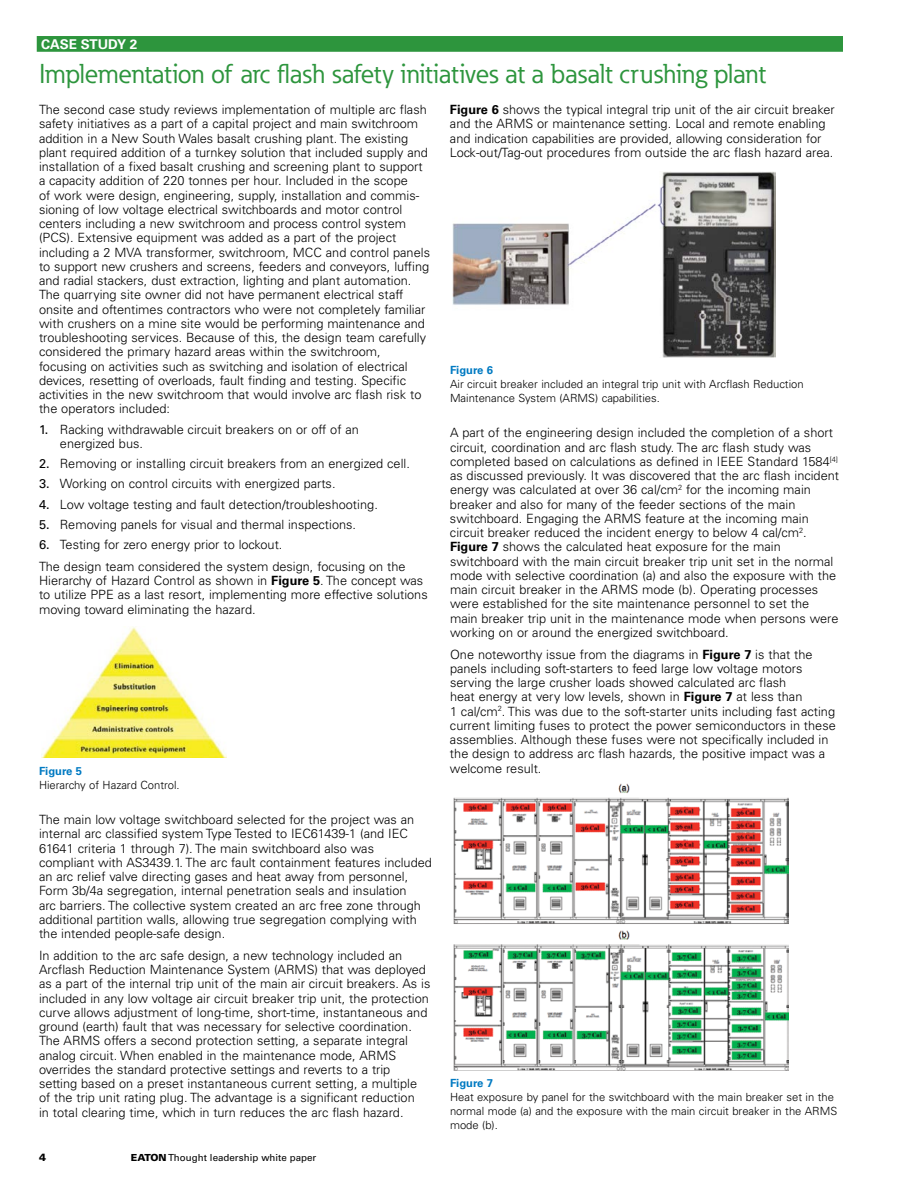
<style>
.page{position:relative;width:918px;height:1188px;background:#fff}
.page>*{position:absolute;margin:0;border:0;box-sizing:border-box;transform-origin:0 0}
.t1{font:27px "Eaton";color:#2d953d}
.t2{font:700 13.5px "Univers LT Std";color:#fff}
.t3{font:300 12.75px/14.2px "Univers LT Std";color:#000}
.t4{font:300 11.25px/13.8px "Univers LT Std";color:#000}
.t5{font:700 11.25px "Univers LT Std";color:#007ac2}
.t6{font:900 10.5px "Univers LT Std";color:#000}
.t7{font:9.75px "Univers LT Std";color:#000}
.s1{font-weight:400}
.s2{font-weight:700}
.s3{font-weight:900}
</style>
<div class="page">
<div style="left:37px;top:36px;width:806px;height:16px;background:#2d953d"></div>
<img style="left:42px;top:627px;width:184px;height:131px">
<img style="left:453px;top:171px;width:323px;height:186px">
<img style="left:453px;top:784px;width:336px;height:286px">
<p class="t2" style="left:41px;top:36px;width:98px">CASE STUDY 2</p>
<h1 class="t1" style="left:39px;top:57px;width:728px">Implementation of arc flash safety initiatives at a basalt crushing plant</h1>
<p class="t3" style="left:39px;top:102px;width:393px">The second case study reviews implementation of multiple arc flash safety initiatives as a part of a capital project and main switchroom addition in a New South Wales basalt crushing plant. The existing plant required addition of a turnkey solution that included supply and installation of a fixed basalt crushing and screening plant to support a capacity addition of 220 tonnes per hour. Included in the scope<br>of work were design, engineering, supply, installation and commis&shy;sioning of low voltage electrical switchboards and motor control centers including a new switchroom and process control system (PCS). Extensive equipment was added as a part of the project including a 2 MVA transformer, switchroom, MCC and control panels to support new crushers and screens, feeders and conveyors, luffing and radial stackers, dust extraction, lighting and plant automation.<br>The quarrying site owner did not have permanent electrical staff onsite and oftentimes contractors who were not completely familiar with crushers on a mine site would be performing maintenance and troubleshooting services. Because of this, the design team carefully considered the primary hazard areas within the switchroom, focusing on activities such as switching and isolation of electrical devices, resetting of overloads, fault finding and testing. Specific activities in the new switchroom that would involve arc flash risk to the operators included:</p>
<p class="t3" style="left:60px;top:422px;width:301px;text-indent:-21px"><span class="s1">1.</span> Racking withdrawable circuit breakers on or off of an energized bus.</p>
<p class="t3" style="left:39px;top:456px;width:372px"><span class="s1">2.</span> Removing or installing circuit breakers from an energized cell.</p>
<p class="t3" style="left:39px;top:477px;width:298px"><span class="s1">3.</span> Working on control circuits with energized parts.</p>
<p class="t3" style="left:39px;top:497px;width:340px"><span class="s1">4.</span> Low voltage testing and fault detection/troubleshooting.</p>
<p class="t3" style="left:39px;top:517px;width:319px"><span class="s1">5.</span> Removing panels for visual and thermal inspections.</p>
<p class="t3" style="left:39px;top:534px;width:368px;line-height:21.8px"><span class="s1">6.</span> Testing for zero energy prior to lockout.<br>The design team considered the system design, focusing on the</p>
<p class="t3" style="left:39px;top:573px;width:390px">Hierarchy of Hazard Control as shown in <span class="s2">Figure 5</span>. The concept was to utilize PPE as a last resort, implementing more effective solutions moving toward eliminating the hazard.</p>
<p class="t3" style="left:450px;top:102px;width:386px"><span class="s2">Figure 6</span> shows the typical integral trip unit of the air circuit breaker and the ARMS or maintenance setting. Local and remote enabling and indication capabilities are provided, allowing consideration for Lock-out/Tag-out procedures from outside the arc flash hazard area.</p>
<p class="t5" style="left:450px;top:364px;width:45px">Figure 6</p>
<p class="t4" style="left:450px;top:377px;width:355px">Air circuit breaker included an integral trip unit with Arcflash Reduction<br>Maintenance System (ARMS) capabilities.</p>
<p class="t3" style="left:450px;top:426px;width:391px">A part of the engineering design included the completion of a short circuit, coordination and arc flash study. The arc flash study was completed based on calculations as defined in IEEE Standard 1584<sup>[4] </sup>as discussed previously. It was discovered that the arc flash incident energy was calculated at over 36 cal/cm<sup>2</sup> for the incoming main breaker and also for many of the feeder sections of the main switchboard. Engaging the ARMS feature at the incoming main circuit breaker reduced the incident energy to below 4 cal/cm<sup>2</sup>.<br><span class="s2">Figure 7</span> shows the calculated heat exposure for the main switchboard with the main circuit breaker trip unit set in the normal mode with selective coordination (a) and also the exposure with the main circuit breaker in the ARMS mode (b). Operating processes were established for the site maintenance personnel to set the main breaker trip unit in the maintenance mode when persons were working on or around the energized switchboard.</p>
<p class="t3" style="left:450px;top:647px;width:387px">One noteworthy issue from the diagrams in <span class="s2">Figure 7</span> is that the panels including soft-starters to feed large low voltage motors serving the large crusher loads showed calculated arc flash<br>heat energy at very low levels, shown in <span class="s2">Figure 7</span> at less than<br>1 cal/cm<sup>2</sup>. This was due to the soft-starter units including fast acting current limiting fuses to protect the power semiconductors in these assemblies. Although these fuses were not specifically included in the design to address arc flash hazards, the positive impact was a welcome result.</p>
<p class="t5" style="left:39px;top:764px;width:45px">Figure 5</p>
<p class="t4" style="left:39px;top:778px;width:142px">Hierarchy of Hazard Control.</p>
<p class="t3" style="left:39px;top:812px;width:394px">The main low voltage switchboard selected for the project was an internal arc classified system Type Tested to IEC61439-1 (and IEC 61641 criteria 1 through 7). The main switchboard also was compliant with AS3439.1. The arc fault containment features included an arc relief valve directing gases and heat away from personnel, Form 3b/4a segregation, internal penetration seals and insulation<br>arc barriers. The collective system created an arc free zone through additional partition walls, allowing true segregation complying with the intended people-safe design.</p>
<p class="t3" style="left:39px;top:948px;width:393px">In addition to the arc safe design, a new technology included an Arcflash Reduction Maintenance System (ARMS) that was deployed as a part of the internal trip unit of the main air circuit breakers. As is included in any low voltage air circuit breaker trip unit, the protection curve allows adjustment of long-time, short-time, instantaneous and ground (earth) fault that was necessary for selective coordination.<br>The ARMS offers a second protection setting, a separate integral analog circuit. When enabled in the maintenance mode, ARMS overrides the standard protective settings and reverts to a trip setting based on a preset instantaneous current setting, a multiple of the trip unit rating plug. The advantage is a significant reduction<br>in total clearing time, which in turn reduces the arc flash hazard.</p>
<p class="t5" style="left:450px;top:1077px;width:45px">Figure 7</p>
<p class="t4" style="left:450px;top:1090px;width:389px">Heat exposure by panel for the switchboard with the main breaker set in the normal mode (a) and the exposure with the main circuit breaker in the ARMS mode (b).</p>
<p class="t6" style="left:39px;top:1151px;width:9px">4</p>
<p class="t7" style="left:131px;top:1152px;width:187px"><span class="s3">EATON</span> Thought leadership white paper</p>
</div>
